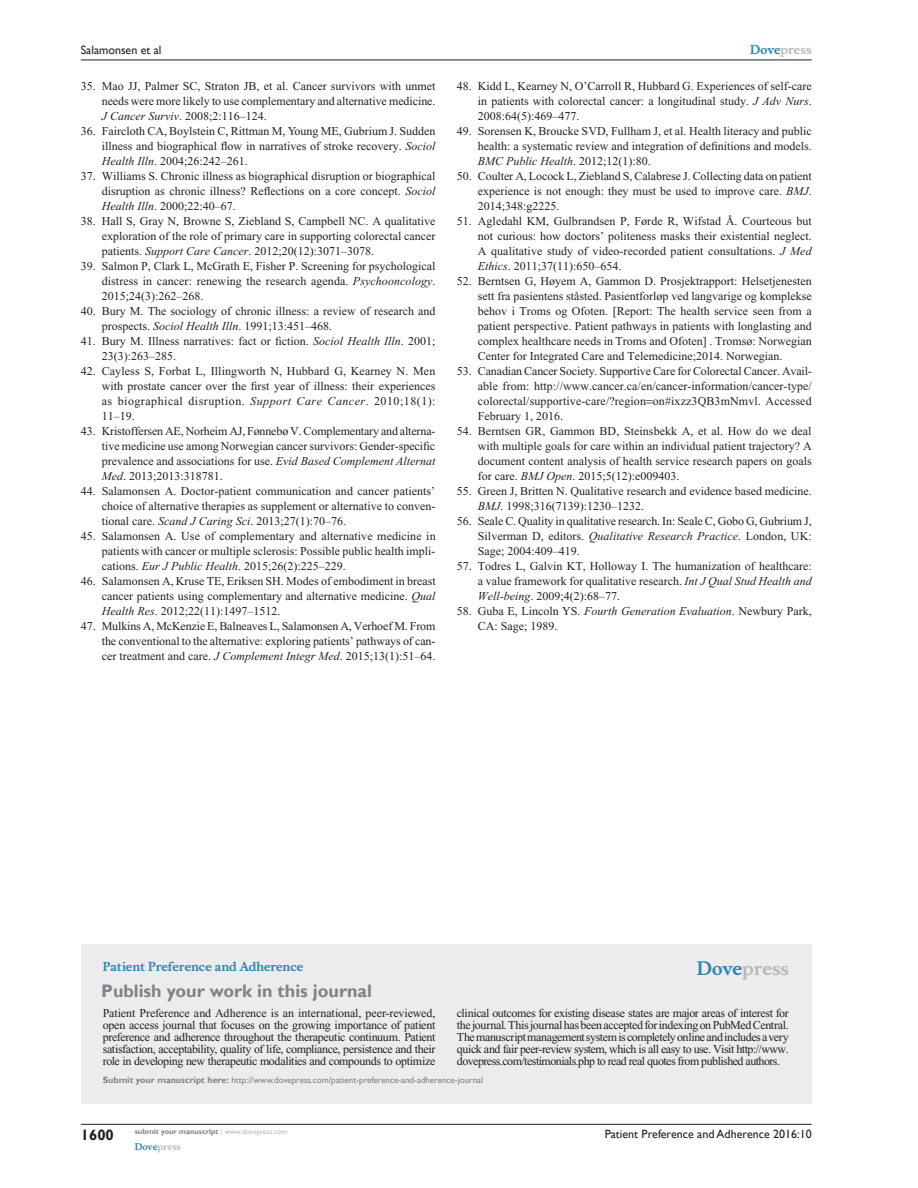
<style>
.page{position:relative;width:918px;height:1188px;background:#fff}
.page>*{position:absolute;margin:0;border:0;box-sizing:border-box;transform-origin:0 0}
.PromBx-H1{font:700 18px "Gill Sans";color:#808285}
.PromBx-Brand{font:700 18px "Musee";color:#b8b9bc}
.t1{font:700 15px "Gill Sans";color:#231f20}
.RefNL2{font:12px/15px "Times New Roman";color:#231f20;text-align:justify}
.PromBx-Tx{font:12px/12px "Times New Roman";letter-spacing:-.045em;color:#231f20;text-align:justify}
.t2{font:12px "Gill Sans";color:#231f20}
.PromBx-JrnlName{font:700 12px "Musee";color:#3485ae}
.t3{font:700 12px "Musee";color:#b8b9bc}
.PromBx-SubmitMssWebA{font:9px "Gill Sans";color:#808285}
.t4{font:700 9px "Musee";color:#b8b9bc}
.t5{font:700 7.5px "Gill Sans";color:#808285}
.s1{font-style:italic}
.s2{color:#3485ae}
.s3{font-weight:700}
.s4{font-weight:400;color:#b8b9bc}
</style>
<div class="page">
<div style="left:81px;top:944px;width:731px;height:159px;background:#ececee"></div>
<hr style="left:81px;top:1124px;width:731px;height:1px;background:#231f20">
<hr style="left:81px;top:60px;width:731px;height:1px;background:#231f20">
<p class="t2" style="left:81px;top:43px;width:82px">Salamonsen et al</p>
<p class="RefNL2" style="left:102px;top:79px;width:335px;text-indent:-21px">35. Mao JJ, Palmer SC, Straton JB, et al. Cancer survivors with unmet needs were more likely to use complementary and alternative medicine.<br><span class="s1">J Cancer Surviv</span>. 2008;2:116–124.</p>
<p class="RefNL2" style="left:102px;top:124px;width:335px;text-indent:-21px">36. Faircloth CA, Boylstein C, Rittman M, Young ME, Gubrium J. Sudden illness and biographical flow in narratives of stroke recovery. <span class="s1">Sociol Health Illn</span>. 2004;26:242–261.</p>
<p class="RefNL2" style="left:102px;top:169px;width:335px;text-indent:-21px">37. Williams S. Chronic illness as biographical disruption or biographical disruption as chronic illness? Reflections on a core concept. <span class="s1">Sociol Health Illn</span>. 2000;22:40–67.</p>
<p class="RefNL2" style="left:102px;top:214px;width:335px;text-indent:-21px">38. Hall S, Gray N, Browne S, Ziebland S, Campbell NC. A qualitative exploration of the role of primary care in supporting colorectal cancer patients. <span class="s1">Support Care Cancer</span>. 2012;20(12):3071–3078.</p>
<p class="RefNL2" style="left:102px;top:259px;width:335px;text-indent:-21px">39. Salmon P, Clark L, McGrath E, Fisher P. Screening for psychological distress in cancer: renewing the research agenda. <span class="s1">Psychooncology</span>.<br>2015;24(3):262–268.</p>
<p class="RefNL2" style="left:102px;top:304px;width:335px;text-indent:-21px">40. Bury M. The sociology of chronic illness: a review of research and prospects. <span class="s1">Sociol Health Illn</span>. 1991;13:451–468.</p>
<p class="RefNL2" style="left:102px;top:334px;width:335px;text-indent:-21px">41. Bury M. Illness narratives: fact or fiction. <span class="s1">Sociol Health Illn</span>. 2001;<br>23(3):263–285.</p>
<p class="RefNL2" style="left:102px;top:364px;width:335px;text-indent:-21px">42. Cayless S, Forbat L, Illingworth N, Hubbard G, Kearney N. Men with prostate cancer over the first year of illness: their experiences as biographical disruption. <span class="s1">Support Care Cancer</span>. 2010;18(1):<br>11–19.</p>
<p class="RefNL2" style="left:102px;top:424px;width:335px;text-indent:-21px">43. Kristoffersen AE, Norheim AJ, Fønnebø V. Complementary and alterna&shy;tive medicine use among Norwegian cancer survivors: Gender-specific prevalence and associations for use. <span class="s1">Evid Based Complement Alternat Med</span>. 2013;2013:318781.</p>
<p class="RefNL2" style="left:102px;top:484px;width:335px;text-indent:-21px">44. Salamonsen A. Doctor-patient communication and cancer patients’ choice of alternative therapies as supplement or alternative to conven&shy;tional care. <span class="s1">Scand J Caring Sci</span>. 2013;27(1):70–76.</p>
<p class="RefNL2" style="left:102px;top:529px;width:335px;text-indent:-21px">45. Salamonsen A. Use of complementary and alternative medicine in patients with cancer or multiple sclerosis: Possible public health impli&shy;cations. <span class="s1">Eur J Public Health</span>. 2015;26(2):225–229.</p>
<p class="RefNL2" style="left:102px;top:574px;width:336px;text-indent:-21px">46. Salamonsen A, Kruse TE, Eriksen SH. Modes of embodiment in breast cancer patients using complementary and alternative medicine. <span class="s1">Qual Health Res</span>. 2012;22(11):1497–1512.</p>
<p class="RefNL2" style="left:102px;top:619px;width:335px;text-indent:-21px">47. Mulkins A, McKenzie E, Balneaves L, Salamonsen A, Verhoef M. From the conventional to the alternative: exploring patients’ pathways of can&shy;cer treatment and care. <span class="s1">J Complement Integr Med</span>. 2015;13(1):51–64.</p>
<p class="t3" style="left:750px;top:43px;width:63px"><span class="s2">Dove</span>press</p>
<p class="RefNL2" style="left:478px;top:79px;width:335px;text-indent:-21px">48. Kidd L, Kearney N, O’Carroll R, Hubbard G. Experiences of self-care in patients with colorectal cancer: a longitudinal study. <span class="s1">J Adv Nurs</span>.<br>2008:64(5):469–477.</p>
<p class="RefNL2" style="left:478px;top:124px;width:335px;text-indent:-21px">49. Sorensen K, Broucke SVD, Fullham J, et al. Health literacy and public health: a systematic review and integration of definitions and models.<br><span class="s1">BMC Public Health</span>. 2012;12(1):80.</p>
<p class="RefNL2" style="left:478px;top:169px;width:335px;text-indent:-21px">50. Coulter A, Locock L, Ziebland S, Calabrese J. Collecting data on patient experience is not enough: they must be used to improve care. <span class="s1">BMJ</span>.<br>2014;348:g2225.</p>
<p class="RefNL2" style="left:478px;top:214px;width:336px;text-indent:-21px">51. Agledahl KM, Gulbrandsen P, Førde R, Wifstad Å. Courteous but not curious: how doctors’ politeness masks their existential neglect.<br>A qualitative study of video-recorded patient consultations. <span class="s1">J Med Ethics</span>. 2011;37(11):650–654.</p>
<p class="RefNL2" style="left:478px;top:274px;width:335px;text-indent:-21px">52. Berntsen G, Høyem A, Gammon D. Prosjektrapport: Helsetjenesten sett fra pasientens ståsted. Pasientforløp ved langvarige og komplekse behov i Troms og Ofoten. [Report: The health service seen from a patient perspective. Patient pathways in patients with longlasting and complex healthcare needs in Troms and Ofoten] . Tromsø: Norwegian Center for Integrated Care and Telemedicine;2014. Norwegian.</p>
<p class="RefNL2" style="left:478px;top:364px;width:335px;text-indent:-21px">53. Canadian Cancer Society. Supportive Care for Colorectal Cancer. Avail&shy;able from: http://www.cancer.ca/en/cancer-information/cancer-type/ colorectal/supportive-care/?region on#ixzz3QB3mNmvl. Accessed February 1, 2016.</p>
<p class="RefNL2" style="left:478px;top:424px;width:335px;text-indent:-21px">54. Berntsen GR, Gammon BD, Steinsbekk A, et al. How do we deal with multiple goals for care within an individual patient trajectory? A document content analysis of health service research papers on goals for care. <span class="s1">BMJ Open</span>. 2015;5(12):e009403.</p>
<p class="RefNL2" style="left:478px;top:484px;width:335px;text-indent:-21px">55. Green J, Britten N. Qualitative research and evidence based medicine.<br><span class="s1">BMJ</span>. 1998;316(7139):1230–1232.</p>
<p class="RefNL2" style="left:478px;top:514px;width:335px;text-indent:-21px">56. Seale C. Quality in qualitative research. In: Seale C, Gobo G, Gubrium J, Silverman D, editors. <span class="s1">Qualitative Research Practice</span>. London, UK:<br>Sage; 2004:409–419.</p>
<p class="RefNL2" style="left:478px;top:559px;width:335px;text-indent:-21px">57. Todres L, Galvin KT, Holloway I. The humanization of healthcare: a value framework for qualitative research. <span class="s1">Int J Qual Stud Health and Well-being</span>. 2009;4(2):68–77.</p>
<p class="RefNL2" style="left:478px;top:604px;width:335px;text-indent:-21px">58. Guba E, Lincoln YS. <span class="s1">Fourth Generation Evaluation</span>. Newbury Park,<br>CA: Sage; 1989.</p>
<p class="PromBx-JrnlName" style="left:103px;top:959px;width:202px">Patient Preference and Adherence</p>
<p class="PromBx-H1" style="left:101px;top:980px;width:272px">Publish your work in this journal</p>
<p class="PromBx-Brand" style="left:697px;top:958px;width:94px"><span class="s2">Dove</span>press</p>
<p class="PromBx-Tx" style="left:103px;top:1007px;width:334px">Patient Preference and Adherence is an international, peer-reviewed, open access journal that focuses on the growing importance of patient preference and adherence throughout the therapeutic continuum. Patient satisfaction, acceptability, quality of life, compliance, persistence and their role in developing new therapeutic modalities and compounds to optimize</p>
<p class="PromBx-Tx" style="left:457px;top:1007px;width:333px">clinical outcomes for existing disease states are major areas of interest for the journal. This journal has been accepted for indexing on PubMed Central.<br>The manuscript management system is completely online and includes a very quick and fair peer-review system, which is all easy to use. Visit http://www. dovepress.com/testimonials.php to read real quotes from published authors.</p>
<p class="PromBx-SubmitMssWebA" style="left:103px;top:1075px;width:382px"><span class="s3">Submit your manuscript here:</span> http://www.dovepress.com/patient-preference-and-adherence-journal</p>
<p class="t1" style="left:81px;top:1126px;width:35px">1600</p>
<p class="t5" style="left:135px;top:1127px;width:154px">submit your manuscript <span class="s4">| www.dovepress.com</span></p>
<p class="t4" style="left:135px;top:1141px;width:48px"><span class="s2">Dove</span>press</p>
<p class="t2" style="left:605px;top:1127px;width:209px">Patient Preference and Adherence 2016:10</p>
</div>
